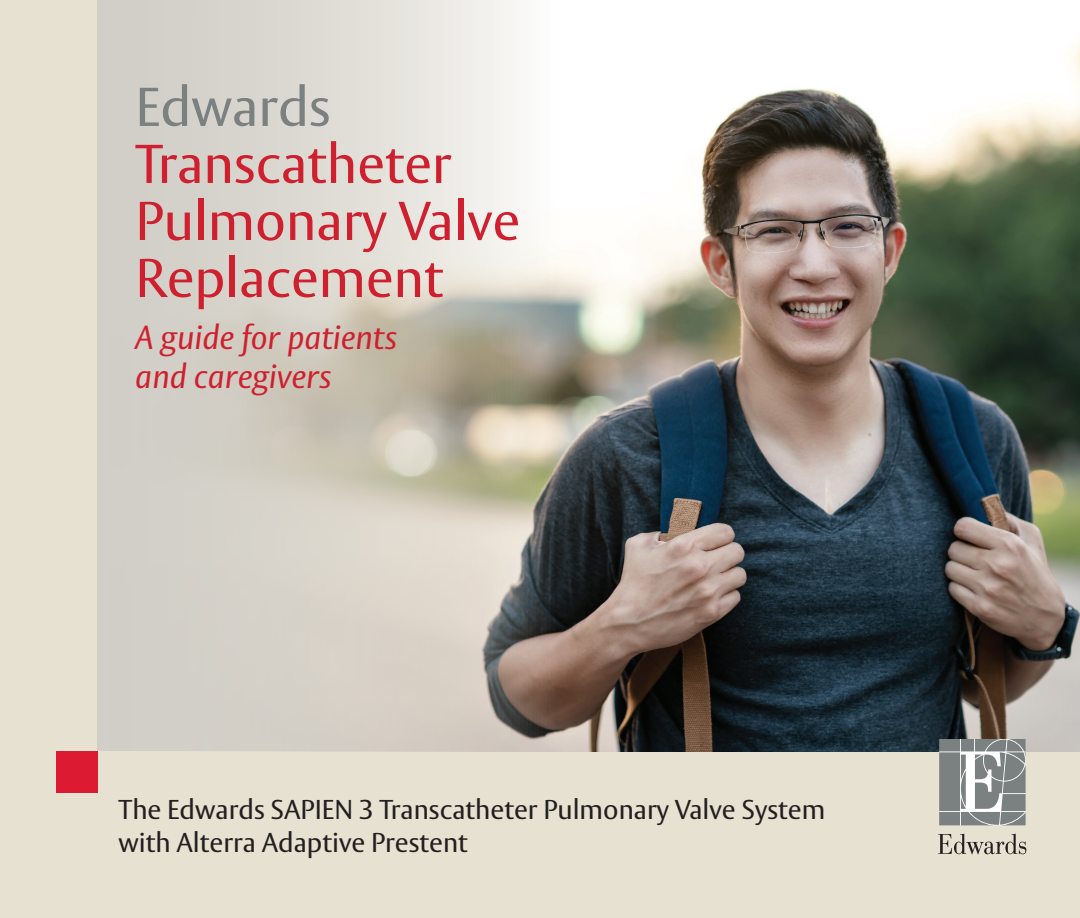
<style>
.page{position:relative;width:1080px;height:918px;background:#e7e1d1}
.page>*{position:absolute;margin:0;border:0;box-sizing:border-box;transform-origin:0 0}
.t1{font:54px/57px "Vesta Std";color:#cf202f}
.t2{font:54px "Vesta Std";color:#7b8080}
.t3{font:italic 33px/39px "Vesta Std";color:#cf202f}
.t4{font:27px/33px "Vesta Std";color:#231f20}
</style>
<div class="page">
<img style="left:549px;top:0;width:531px;height:751px">
<svg style="left:98px;top:0;width:451px;height:751px;fill:#d5d1c8"></svg>
<svg style="left:939px;top:739px;width:87px;height:86px;background:#959999"></svg>
<svg style="left:938px;top:834px;width:88px;height:20px"></svg>
<div style="left:56px;top:751px;width:42px;height:42px;background:#dc1a32"></div>
<h1 class="t2" style="left:135px;top:75px;width:197px">Edwards</h1>
<h1 class="t1" style="left:135px;top:135px;width:386px">Transcatheter<br>Pulmonary Valve<br>Replacement</h1>
<p class="t3" style="left:135px;top:318px;width:263px">A guide for patients and caregivers</p>
<p class="t4" style="left:119px;top:793px;width:708px">The Edwards SAPIEN 3 Transcatheter Pulmonary Valve System with Alterra Adaptive Prestent</p>
</div>
